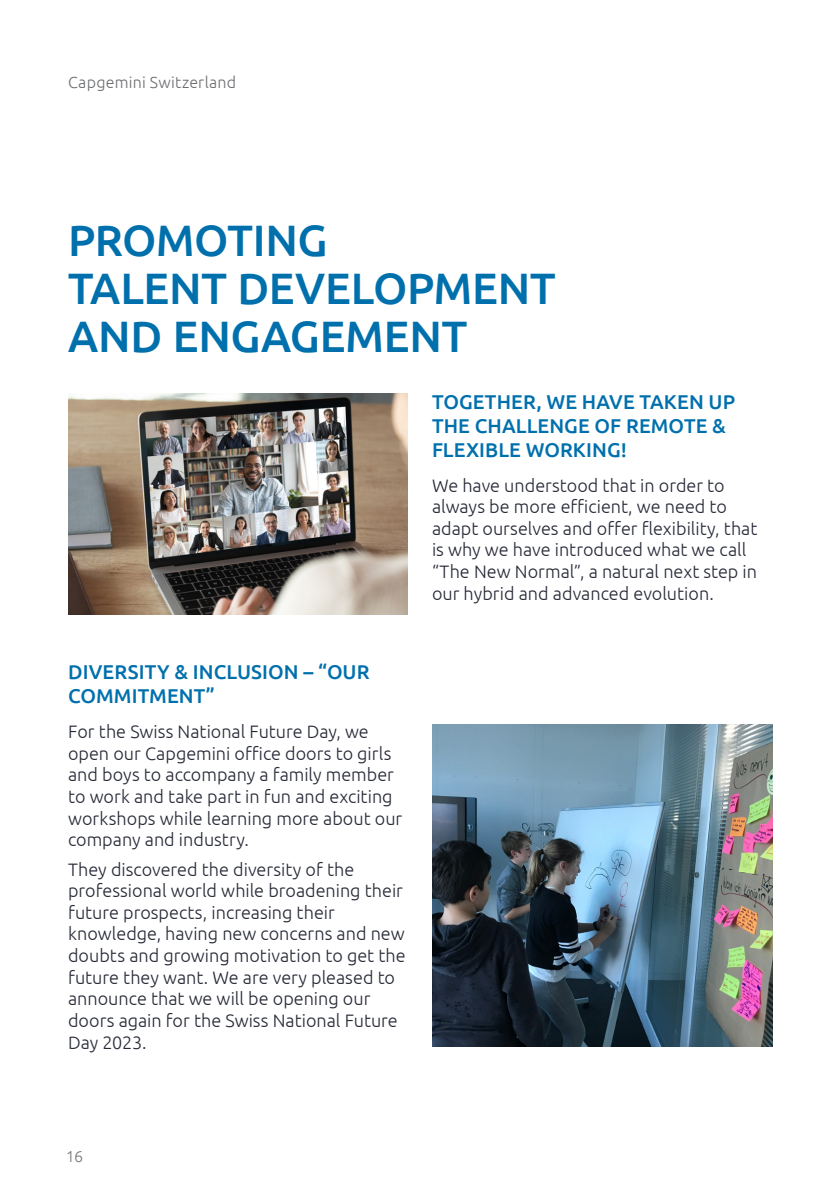
<style>
.page{position:relative;width:840px;height:1191px;background:#fff}
.page>*{position:absolute;margin:0;border:0;box-sizing:border-box;transform-origin:0 0}
.t1{font:500 44px/48px "Ubuntu";letter-spacing:-.005em;color:#0070ad}
.t2{font:500 20px/24px "Ubuntu";letter-spacing:.005em;color:#0070ad}
.t3{font:300 18px/21.6px "Ubuntu";color:#262936}
.t4{font:300 16px "Ubuntu";letter-spacing:.015em;color:#6d6e71}
.t5{font:300 16px "Ubuntu";color:#77787b}
</style>
<div class="page">
<img style="left:68px;top:393px;width:340px;height:221px">
<img style="left:432px;top:724px;width:340px;height:322px">
<p class="t4" style="left:68px;top:72px;width:169px">Capgemini Switzerland</p>
<h1 class="t1" style="left:68px;top:215px;width:489px">PROMOTING<br>TALENT DEVELOPMENT<br>AND ENGAGEMENT</h1>
<p class="t2" style="left:68px;top:659px;width:303px">DIVERSITY &amp; INCLUSION – “OUR<br>COMMITMENT”</p>
<p class="t3" style="left:68px;top:720px;width:335px">For the Swiss National Future Day, we open our Capgemini office doors to girls and boys to accompany a family member to work and take part in fun and exciting workshops while learning more about our company and industry.</p>
<p class="t3" style="left:68px;top:858px;width:339px">They discovered the diversity of the professional world while broadening their future prospects, increasing their knowledge, having new concerns and new doubts and growing motivation to get the future they want. We are very pleased to announce that we will be opening our doors again for the Swiss National Future Day 2023.</p>
<p class="t2" style="left:432px;top:389px;width:304px">TOGETHER, WE HAVE TAKEN UP<br>THE CHALLENGE OF REMOTE &amp;<br>FLEXIBLE WORKING!</p>
<p class="t3" style="left:432px;top:474px;width:327px">We have understood that in order to always be more efficient, we need to adapt ourselves and offer flexibility, that is why we have introduced what we call “The New Normal”, a natural next step in our hybrid and advanced evolution.</p>
<p class="t5" style="left:66px;top:1146px;width:19px">16</p>
</div>
